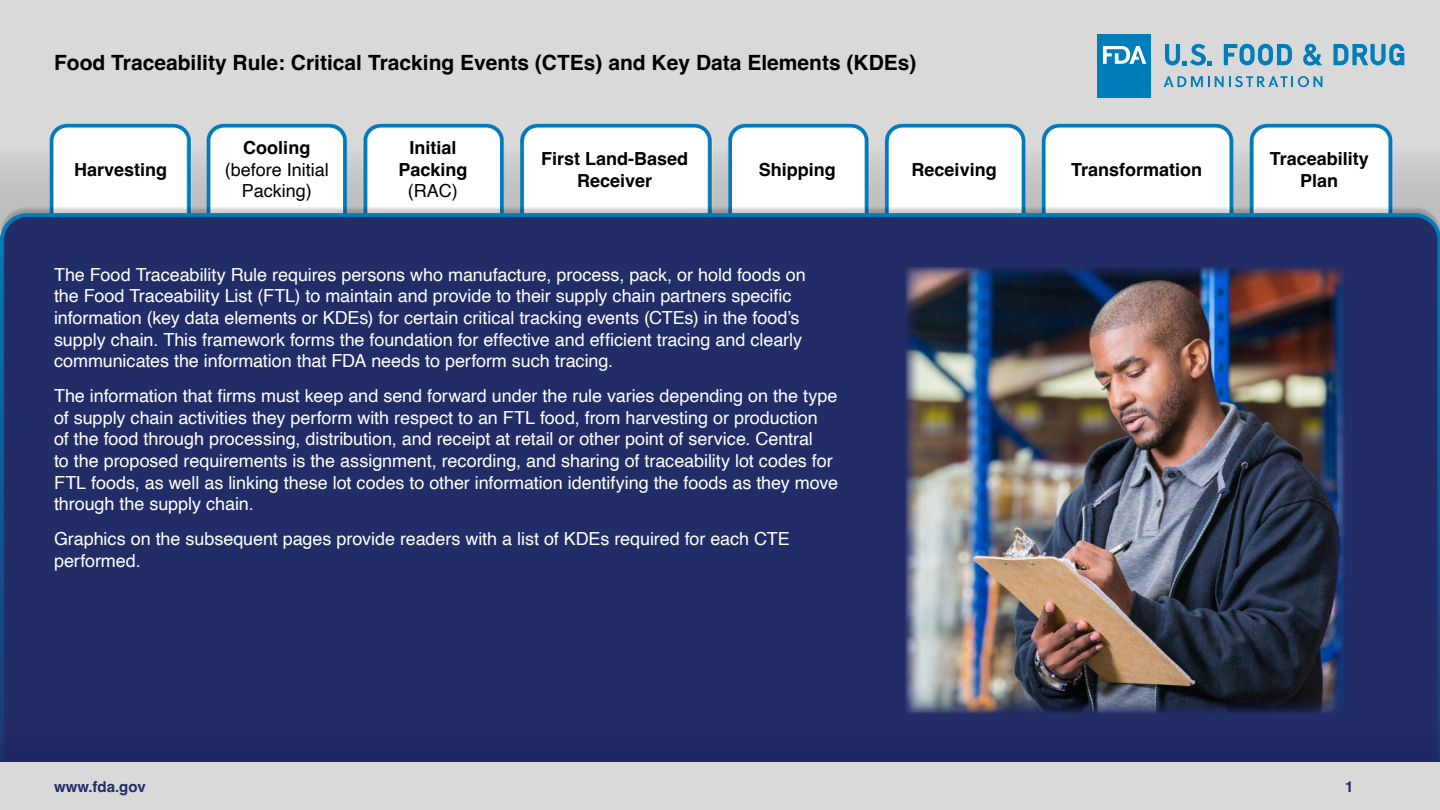
<style>
.page{position:relative;width:1440px;height:810px;background:#fff}
.page>*{position:absolute;margin:0;border:0;box-sizing:border-box;transform-origin:0 0}
.t1{font:700 21px "Helvetica";color:#000}
.t2{font:18px/21.6px "Helvetica";letter-spacing:-.005em;color:#fff}
.t3{font:700 18px/21.6px "Helvetica";color:#000;text-align:center}
.t4{font:18px/21.6px "Helvetica";color:#000;text-align:center}
.t5{font:700 15px "Helvetica";color:#222c67}
.s1{font-weight:700}
</style>
<div class="page">
<img style="left:0;top:0;width:1440px;height:762px">
<div style="left:0;top:762px;width:1440px;height:48px;background:#d9d9d9"></div>
<svg style="left:1163px;top:76px;width:159px;height:11px;background:#8eb9ce"></svg>
<svg style="left:1223px;top:44px;width:69px;height:21px"></svg>
<svg style="left:1303px;top:44px;width:19px;height:22px"></svg>
<svg style="left:1333px;top:44px;width:71px;height:21px"></svg>
<svg style="left:1165px;top:44px;width:47px;height:22px"></svg>
<div style="left:1097px;top:34px;width:54px;height:64px;background:#007dbb"></div>
<svg style="left:1103px;top:46px;width:43px;height:18px"></svg>
<img style="left:905px;top:267px;width:439px;height:447px">
<p class="t1" style="left:54px;top:50px;width:864px">Food Traceability Rule: Critical Tracking Events (CTEs) and Key Data Elements (KDEs)</p>
<p class="t3" style="left:74px;top:161px;width:95px">Harvesting</p>
<p class="t4" style="left:225px;top:138px;width:106px"><span class="s1">Cooling </span>(before Initial<br>Packing)</p>
<p class="t3" style="left:398px;top:139px;width:71px">Initial<br>Packing</p>
<p class="t4" style="left:408px;top:181px;width:51px">(RAC)</p>
<p class="t3" style="left:541px;top:150px;width:149px">First Land-Based<br>Receiver</p>
<p class="t3" style="left:759px;top:161px;width:79px">Shipping</p>
<p class="t3" style="left:911px;top:161px;width:87px">Receiving</p>
<p class="t3" style="left:1071px;top:161px;width:133px">Transformation</p>
<p class="t3" style="left:1269px;top:150px;width:101px">Traceability<br>Plan</p>
<p class="t2" style="left:54px;top:264px;width:753px">The Food Traceability Rule requires persons who manufacture, process, pack, or hold foods on the Food Traceability List (FTL) to maintain and provide to their supply chain partners specific information (key data elements or KDEs) for certain critical tracking events (CTEs) in the food’s supply chain. This framework forms the foundation for effective and efficient tracing and clearly communicates the information that FDA needs to perform such tracing.</p>
<p class="t2" style="left:54px;top:386px;width:785px">The information that firms must keep and send forward under the rule varies depending on the type of supply chain activities they perform with respect to an FTL food, from harvesting or production<br>of the food through processing, distribution, and receipt at retail or other point of service. Central<br>to the proposed requirements is the assignment, recording, and sharing of traceability lot codes for FTL foods, as well as linking these lot codes to other information identifying the foods as they move through the supply chain.</p>
<p class="t2" style="left:54px;top:529px;width:737px">Graphics on the subsequent pages provide readers with a list of KDEs required for each CTE performed.</p>
<p class="t5" style="left:54px;top:777px;width:93px">www.fda.gov</p>
<p class="t5" style="left:1345px;top:777px;width:10px">1</p>
</div>
